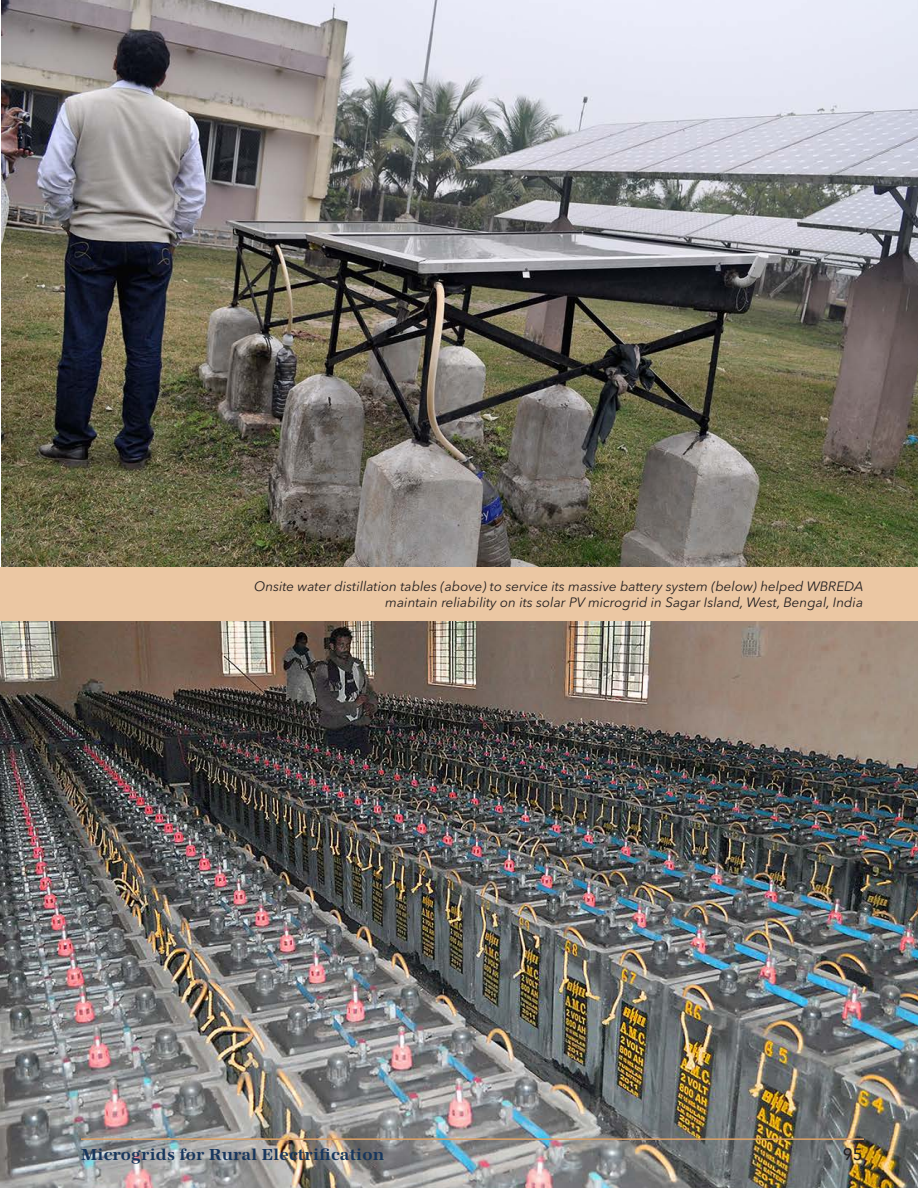
<style>
.page{position:relative;width:918px;height:1188px;background:#fff}
.page>*{position:absolute;margin:0;border:0;box-sizing:border-box;transform-origin:0 0}
.t1{font:700 16.5px "URW Antiqua";letter-spacing:.01em;color:#17365d}
.t2{font:500 16.5px "Avenir Next Rounded Pro";color:#231f20}
.t3{font:italic 13.5px/16.2px "Avenir Next Rounded Pro";color:#231f20;text-align:right}
</style>
<div class="page">
<img style="left:0;top:0;width:918px;height:1188px">
<div style="left:0;top:567px;width:918px;height:54px;background:#ebc7a3"></div>
<hr style="left:81px;top:1138px;width:783px;height:2px;background:#dda165">
<p class="t3" style="left:254px;top:578px;width:611px">Onsite water distillation tables (above) to service its massive battery system (below) helped WBREDA maintain reliability on its solar PV microgrid in Sagar Island, West, Bengal, India</p>
<p class="t1" style="left:81px;top:1145px;width:305px">Microgrids for Rural Electrification</p>
<p class="t2" style="left:843px;top:1144px;width:21px">95</p>
</div>
